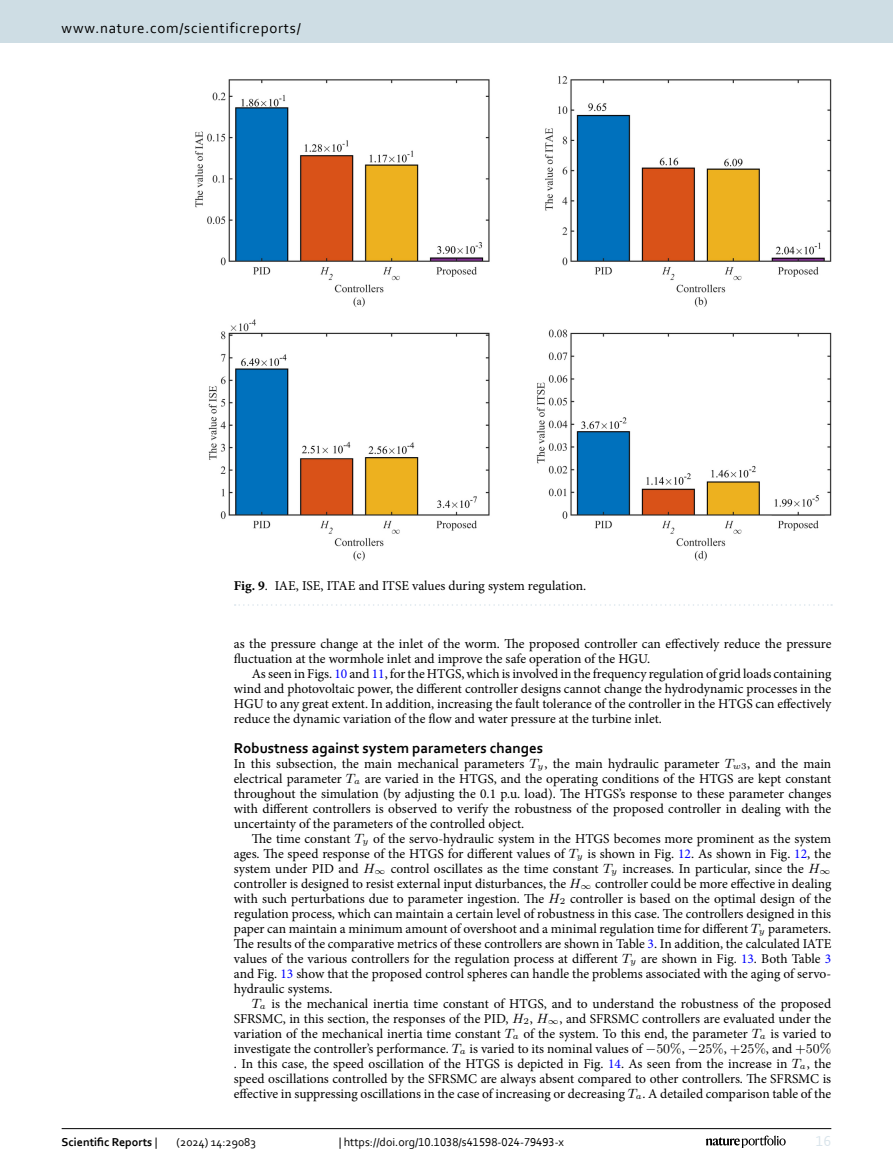
<style>
.page{position:relative;width:893px;height:1174px;background:#fff}
.page>*{position:absolute;margin:0;border:0;box-sizing:border-box;transform-origin:0 0}
.Head_2{font:700 15px "Corbel";color:#000}
.t1{font:15px "Corbel";letter-spacing:.05em;color:#000}
.t2{font:15px "Corbel";color:#d9e4eb}
.Body_Text_Indent{font:13.5px/15px "Minion Pro";letter-spacing:-.005em;color:#000;text-align:justify}
.Body_Text{font:13.5px/15px "Minion Pro";color:#000;text-align:justify}
.Figure_Caption{font:13.5px "Minion Pro";color:#000}
.t3{font:12px "Corbel";color:#000}
.t4{font:700 12px "Corbel";color:#000}
.s1{font-weight:700}
.s2{color:#00f}
.s3{font-family:"LM Math Italic 9"}
.s4{font-family:"LM Roman 9"}
.s5{font-weight:400}
</style>
<div class="page">
<img style="left:195px;top:76px;width:636px;height:485px">
<svg style="left:235px;top:604px;width:597px;height:2px"></svg>
<hr style="left:62px;top:1128px;width:769px;height:1px;background:#000">
<svg style="left:706px;top:1135px;width:80px;height:12px"></svg>
<div style="left:0;top:0;width:893px;height:43px;background:#cedde4"></div>
<p class="t1" style="left:62px;top:18px;width:241px">www.nature.com/scientificreports/</p>
<p class="Figure_Caption" style="left:234px;top:576px;width:354px"><span class="s1">Fig. 9</span>. IAE, ISE, ITAE and ITSE values during system regulation.</p>
<p class="Body_Text_Indent" style="left:234px;top:636px;width:599px">as the pressure change at the inlet of the worm. The proposed controller can effectively reduce the pressure fluctuation at the wormhole inlet and improve the safe operation of the HGU.</p>
<p class="Body_Text_Indent" style="left:234px;top:666px;width:599px;text-indent:18px">As seen in Figs. <span class="s2">10</span> and <span class="s2">11</span>, for the HTGS, which is involved in the frequency regulation of grid loads containing wind and photovoltaic power, the different controller designs cannot change the hydrodynamic processes in the HGU to any great extent. In addition, increasing the fault tolerance of the controller in the HTGS can effectively reduce the dynamic variation of the flow and water pressure at the turbine inlet.</p>
<p class="Head_2" style="left:234px;top:738px;width:311px">Robustness against system parameters changes</p>
<p class="Body_Text" style="left:234px;top:756px;width:599px">In this subsection, the main mechanical parameters <span class="s3">T</span><sub>y</sub>, the main hydraulic parameter <span class="s3">T</span><sub>w</sub><sub>3</sub>, and the main electrical parameter <span class="s3">T</span><sub>a</sub> are varied in the HTGS, and the operating conditions of the HTGS are kept constant throughout the simulation (by adjusting the 0.1 p.u. load). The HTGS’s response to these parameter changes with different controllers is observed to verify the robustness of the proposed controller in dealing with the uncertainty of the parameters of the controlled object.</p>
<p class="Body_Text_Indent" style="left:234px;top:831px;width:599px;text-indent:18px">The time constant <span class="s3">T</span><sub>y</sub> of the servo-hydraulic system in the HTGS becomes more prominent as the system ages. The speed response of the HTGS for different values of <span class="s3">T</span><sub>y</sub> is shown in Fig. <span class="s2">12</span>. As shown in Fig. <span class="s2">12</span>, the system under PID and <span class="s3">H</span>∞ control oscillates as the time constant <span class="s3">T</span><sub>y</sub> increases. In particular, since the <span class="s3">H</span>∞ controller is designed to resist external input disturbances, the <span class="s3">H</span>∞ controller could be more effective in dealing with such perturbations due to parameter ingestion. The <span class="s3">H</span><sub>2</sub> controller is based on the optimal design of the regulation process, which can maintain a certain level of robustness in this case. The controllers designed in this paper can maintain a minimum amount of overshoot and a minimal regulation time for different <span class="s3">T</span><sub>y</sub> parameters.<br>The results of the comparative metrics of these controllers are shown in Table <span class="s2">3</span>. In addition, the calculated IATE values of the various controllers for the regulation process at different <span class="s3">T</span><sub>y</sub> are shown in Fig. <span class="s2">13</span>. Both Table <span class="s2">3 </span>and Fig. <span class="s2">13</span> show that the proposed control spheres can handle the problems associated with the aging of servo&shy;hydraulic systems.</p>
<p class="Body_Text_Indent" style="left:252px;top:996px;width:581px"><span class="s3">T</span><sub>a</sub> is the mechanical inertia time constant of HTGS, and to understand the robustness of the proposed</p>
<p class="Body_Text_Indent" style="left:234px;top:1011px;width:599px">SFRSMC, in this section, the responses of the PID, <span class="s3">H</span><sub>2</sub>, <span class="s3">H</span>∞, and SFRSMC controllers are evaluated under the variation of the mechanical inertia time constant <span class="s3">T</span><sub>a</sub> of the system. To this end, the parameter <span class="s3">T</span><sub>a</sub> is varied to investigate the controller’s performance. <span class="s3">T</span><sub>a</sub> is varied to its nominal values of −<span class="s4">50%</span>, −<span class="s4">25%</span>, <span class="s4">+25%</span>, and <span class="s4">+50% </span>. In this case, the speed oscillation of the HTGS is depicted in Fig. <span class="s2">14</span>. As seen from the increase in <span class="s3">T</span><sub>a</sub>, the speed oscillations controlled by the SFRSMC are always absent compared to other controllers. The SFRSMC is effective in suppressing oscillations in the case of increasing or decreasing <span class="s3">T</span><sub>a</sub>. A detailed comparison table of the</p>
<p class="t4" style="left:62px;top:1134px;width:97px">Scientific Reports <span class="s5">|</span></p>
<p class="t3" style="left:177px;top:1134px;width:81px">(2024) 14:29083</p>
<p class="t3" style="left:339px;top:1134px;width:227px">| https://doi.org/10.1038/s41598-024-79493-x</p>
<p class="t2" style="left:816px;top:1132px;width:17px">16</p>
</div>
